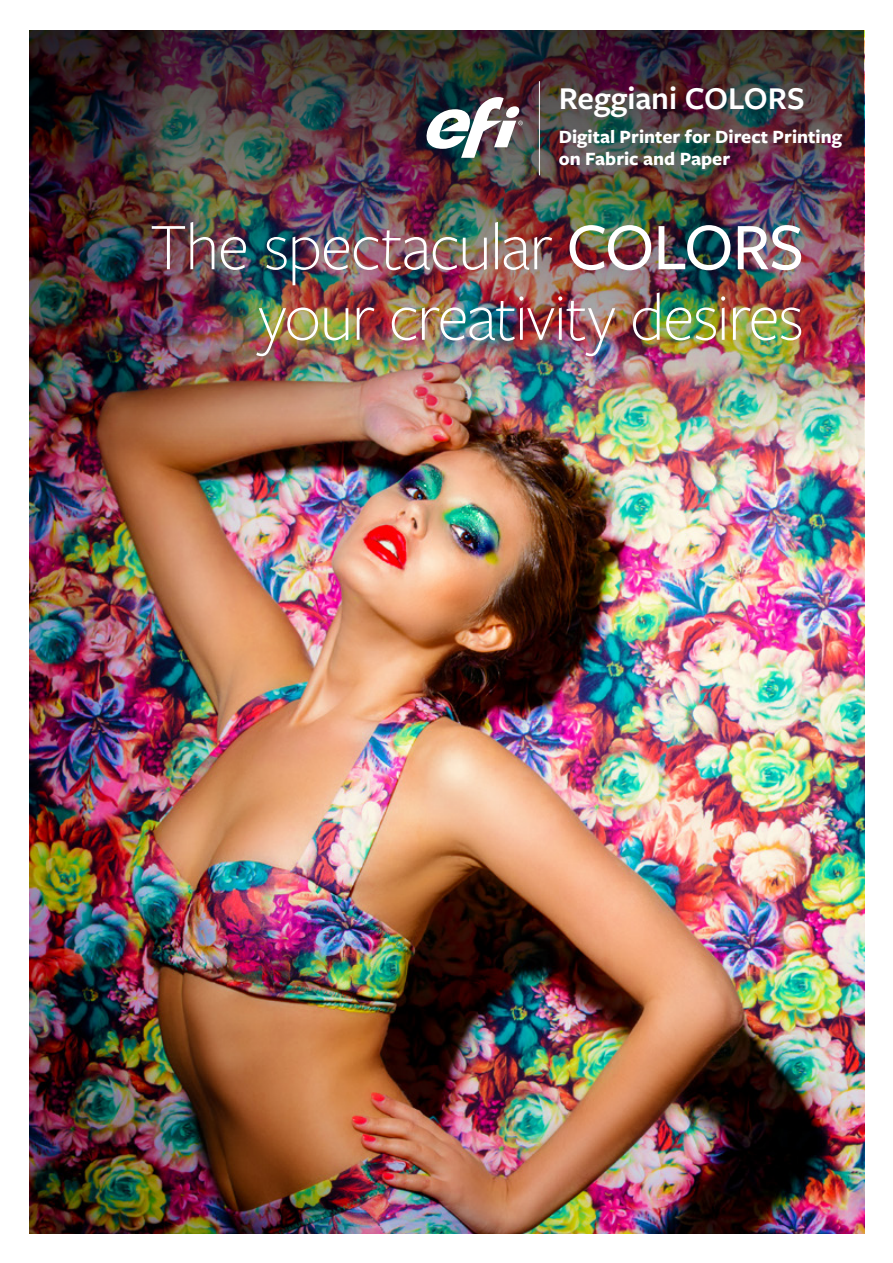
<style>
.page{position:relative;width:893px;height:1263px;background:#fff}
.page>*{position:absolute;margin:0;border:0;box-sizing:border-box;transform-origin:0 0}
.t1{font:300 69px/70.5px "Freight Sans Pro";letter-spacing:-.025em;color:#fff;text-align:right}
.t2{font:600 33px "Freight Sans Pro";color:#fff}
.t3{font:700 19.5px/22.5px "Freight Sans Pro";color:#fff}
.s1{font-weight:500}
</style>
<div class="page">
<img style="left:30px;top:453px;width:834px;height:780px">
<img style="left:30px;top:30px;width:834px;height:423px">
<img style="left:427px;top:97px;width:96px;height:61px">
<hr style="left:539px;top:81px;width:1px;height:94px;background:#fff">
<h2 class="t2" style="left:559px;top:76px;width:247px">Reggiani COLORS</h2>
<p class="t3" style="left:559px;top:124px;width:285px">Digital Printer for Direct Printing on Fabric and Paper</p>
<h1 class="t1" style="left:150px;top:209px;width:656px">The spectacular <span class="s1">COLORS </span>your creativity desires</h1>
</div>
